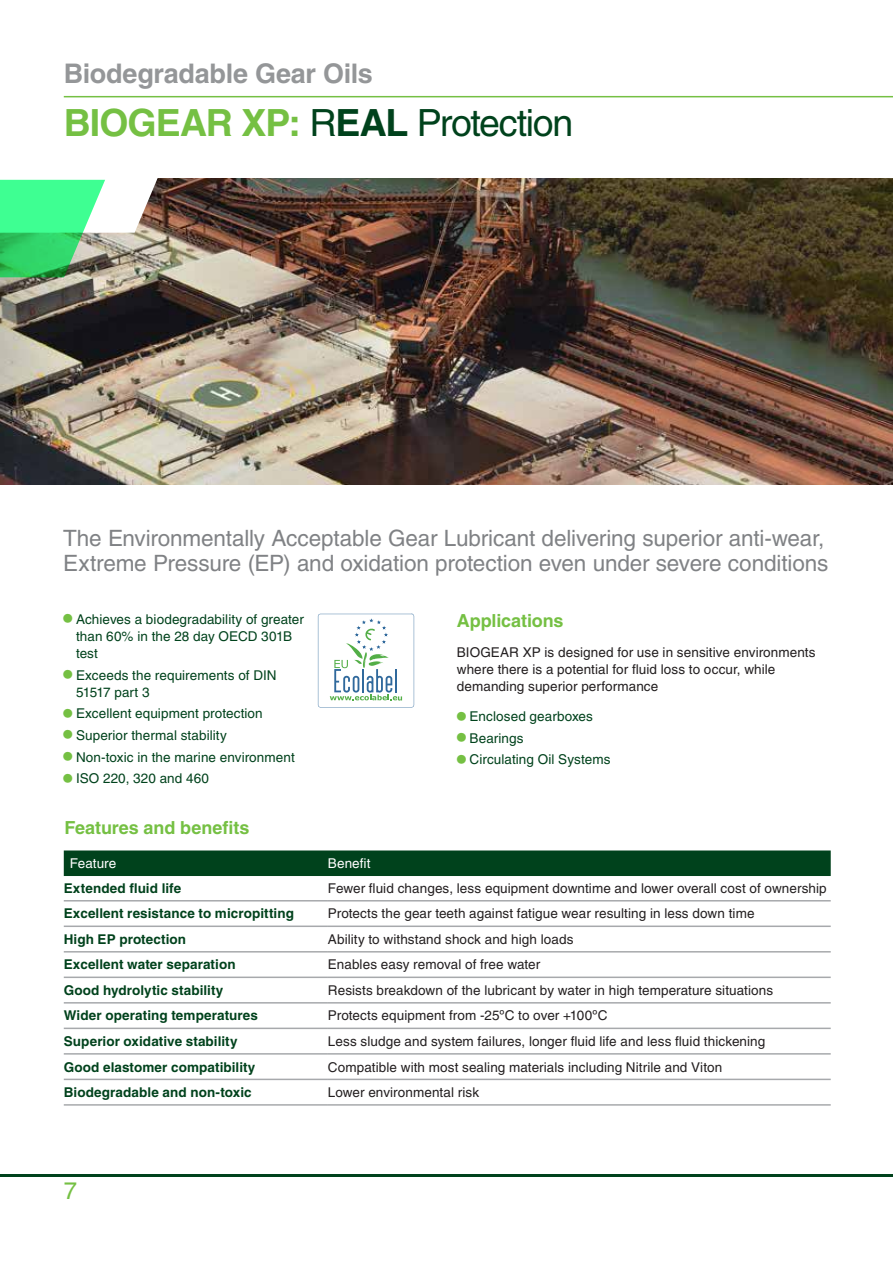
<style>
.page{position:relative;width:893px;height:1263px;background:#fff}
.page>*{position:absolute;margin:0;border:0;box-sizing:border-box;transform-origin:0 0}
.t1{font:37.5px "Helvetica LT Pro";letter-spacing:-.035em;color:#00421c}
.t2{font:700 27px "Helvetica LT Pro";letter-spacing:-.01em;color:#949698}
.t3{font:24px "Helvetica LT Pro";color:#75c043}
.t4{font:22.5px/25.5px "Helvetica LT Pro";letter-spacing:-.005em;color:#808285}
.t5{font:700 18px "Helvetica LT Pro";letter-spacing:-.005em;color:#75c043}
.t6{font:13.5px/17.2px "Helvetica LT Pro";letter-spacing:.005em;color:#231f20}
.t7{font:13.5px/17.2px "Helvetica LT Pro";letter-spacing:.005em;color:#00421c}
.t8{font:700 13.5px "Helvetica LT Pro";letter-spacing:.005em;color:#00421c}
.t9{font:13.5px "Helvetica LT Pro";letter-spacing:.005em;color:#fff}
.s1{font-weight:700;color:#75c043}
.s2{font-weight:700}
.s3{font-weight:700;font-size:27px;color:#75c043}
</style>
<div class="page">
<img style="left:0;top:179px;width:893px;height:306px">
<img style="left:0;top:178px;width:176px;height:99px">
<div style="left:64px;top:850px;width:767px;height:26px;background:#00421c"></div>
<hr style="left:64px;top:900px;width:264px;height:1px;background:#a7a9ac">
<hr style="left:328px;top:900px;width:503px;height:1px;background:#a7a9ac">
<hr style="left:64px;top:925px;width:264px;height:2px;background:#a7a9ac">
<hr style="left:328px;top:925px;width:503px;height:2px;background:#a7a9ac">
<hr style="left:64px;top:951px;width:264px;height:1px;background:#a7a9ac">
<hr style="left:328px;top:951px;width:503px;height:1px;background:#a7a9ac">
<hr style="left:64px;top:976px;width:264px;height:2px;background:#a7a9ac">
<hr style="left:328px;top:976px;width:503px;height:2px;background:#a7a9ac">
<hr style="left:64px;top:1002px;width:264px;height:1px;background:#a7a9ac">
<hr style="left:328px;top:1002px;width:503px;height:1px;background:#a7a9ac">
<hr style="left:64px;top:1027px;width:264px;height:2px;background:#a7a9ac">
<hr style="left:328px;top:1027px;width:503px;height:2px;background:#a7a9ac">
<hr style="left:64px;top:1053px;width:264px;height:1px;background:#a7a9ac">
<hr style="left:328px;top:1053px;width:503px;height:1px;background:#a7a9ac">
<hr style="left:64px;top:1079px;width:264px;height:1px;background:#a7a9ac">
<hr style="left:328px;top:1079px;width:503px;height:1px;background:#a7a9ac">
<hr style="left:64px;top:1104px;width:264px;height:2px;background:#a7a9ac">
<hr style="left:328px;top:1104px;width:503px;height:2px;background:#a7a9ac">
<hr style="left:64px;top:96px;width:829px;height:1px;background:#75c043">
<svg style="left:318px;top:614px;width:96px;height:93px"></svg>
<hr style="left:0;top:1174px;width:893px;height:3px;background:#00421c">
<h2 class="t2" style="left:64px;top:57px;width:311px">Biodegradable Gear Oils</h2>
<h1 class="t1" style="left:64px;top:102px;width:511px"><span class="s1">BIOGEAR XP:</span> R<span class="s2">EAL</span> Protection</h1>
<h3 class="t4" style="left:63px;top:525px;width:767px">The Environmentally Acceptable Gear Lubricant delivering superior anti-wear,<br>Extreme Pressure (EP) and oxidation protection even under severe conditions</h3>
<p class="t7" style="left:76px;top:610px;width:229px;text-indent:-13px"><span class="s3">•</span> Achieves a biodegradability of greater than 60% in the 28 day OECD 301B test</p>
<p class="t7" style="left:76px;top:666px;width:202px;text-indent:-13px"><span class="s3">•</span> Exceeds the requirements of DIN<br>51517 part 3</p>
<p class="t7" style="left:63px;top:705px;width:201px"><span class="s3">•</span> Excellent equipment protection</p>
<p class="t7" style="left:63px;top:727px;width:165px"><span class="s3">•</span> Superior thermal stability</p>
<p class="t7" style="left:63px;top:748px;width:233px"><span class="s3">•</span> Non-toxic in the marine environment</p>
<p class="t7" style="left:63px;top:770px;width:147px"><span class="s3">•</span> ISO 220, 320 and 460</p>
<h3 class="t5" style="left:457px;top:610px;width:108px">Applications</h3>
<p class="t6" style="left:457px;top:643px;width:360px">BIOGEAR XP is designed for use in sensitive environments where there is a potential for fluid loss to occur, while demanding superior performance</p>
<p class="t7" style="left:457px;top:708px;width:138px"><span class="s3">•</span> Enclosed gearboxes</p>
<p class="t7" style="left:457px;top:729px;width:68px"><span class="s3">•</span> Bearings</p>
<p class="t7" style="left:457px;top:751px;width:155px"><span class="s3">•</span> Circulating Oil Systems</p>
<h3 class="t5" style="left:65px;top:816px;width:186px">Features and benefits</h3>
<p class="t9" style="left:70px;top:855px;width:48px">Feature</p>
<p class="t9" style="left:328px;top:855px;width:44px">Benefit</p>
<p class="t8" style="left:64px;top:880px;width:119px">Extended fluid life</p>
<p class="t6" style="left:328px;top:879px;width:500px">Fewer fluid changes, less equipment downtime and lower overall cost of ownership</p>
<p class="t8" style="left:64px;top:905px;width:232px">Excellent resistance to micropitting</p>
<p class="t6" style="left:328px;top:905px;width:428px">Protects the gear teeth against fatigue wear resulting in less down time</p>
<p class="t8" style="left:64px;top:931px;width:124px">High EP protection</p>
<p class="t6" style="left:328px;top:930px;width:247px">Ability to withstand shock and high loads</p>
<p class="t8" style="left:64px;top:956px;width:173px">Excellent water separation</p>
<p class="t6" style="left:328px;top:956px;width:214px">Enables easy removal of free water</p>
<p class="t8" style="left:64px;top:982px;width:161px">Good hydrolytic stability</p>
<p class="t6" style="left:328px;top:981px;width:447px">Resists breakdown of the lubricant by water in high temperature situations</p>
<p class="t8" style="left:64px;top:1007px;width:196px">Wider operating temperatures</p>
<p class="t6" style="left:328px;top:1007px;width:281px">Protects equipment from -25ºC to over +100ºC</p>
<p class="t8" style="left:64px;top:1033px;width:175px">Superior oxidative stability</p>
<p class="t6" style="left:328px;top:1032px;width:439px">Less sludge and system failures, longer fluid life and less fluid thickening</p>
<p class="t8" style="left:64px;top:1058px;width:193px">Good elastomer compatibility</p>
<p class="t6" style="left:328px;top:1058px;width:396px">Compatible with most sealing materials including Nitrile and Viton</p>
<p class="t8" style="left:64px;top:1084px;width:189px">Biodegradable and non-toxic</p>
<p class="t6" style="left:328px;top:1083px;width:153px">Lower environmental risk</p>
<h3 class="t3" style="left:64px;top:1177px;width:15px">7</h3>
</div>
